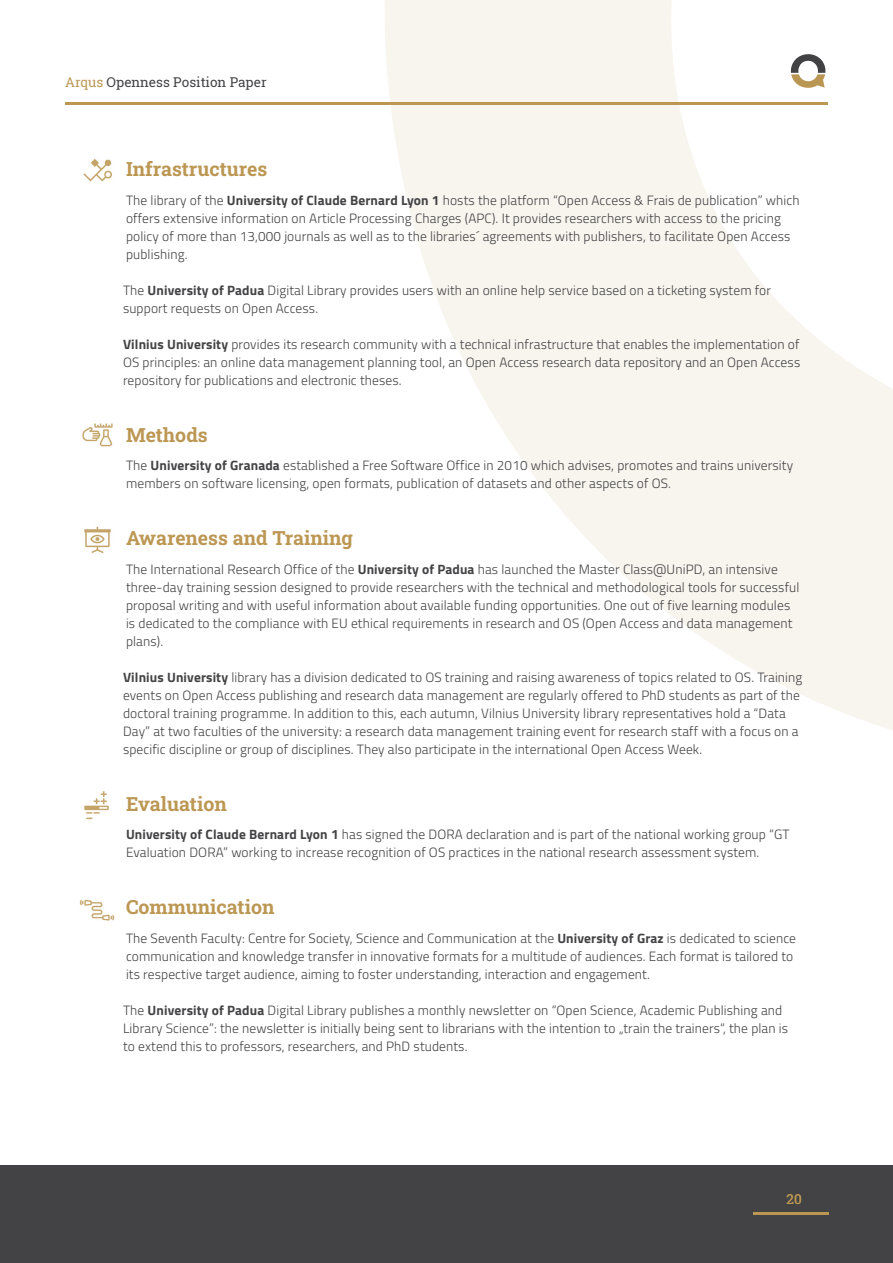
<style>
.page{position:relative;width:893px;height:1263px;background:#fff}
.page>*{position:absolute;margin:0;border:0;box-sizing:border-box;transform-origin:0 0}
.t1{font:700 19.5px "Roboto Slab";color:#bc9753}
.t2{font:300 13.5px/18px "Titillium";letter-spacing:.01em;color:#434345}
.t3{font:13.5px "Roboto Slab";color:#424245}
.t4{font:13.5px "Roboto Slab";color:#bc9753}
.s1{color:#bc9753}
.s2{font-weight:700}
</style>
<div class="page">
<div style="left:0;top:1165px;width:893px;height:98px;background:#434345"></div>
<hr style="left:65px;top:102px;width:763px;height:3px;background:#bc9753">
<hr style="left:753px;top:1212px;width:76px;height:3px;background:#bc9753">
<svg style="left:385px;top:0;width:508px;height:730px;fill:#f8f4ee"></svg>
<img style="left:83px;top:159px;width:29px;height:23px">
<img style="left:84px;top:526px;width:27px;height:28px">
<img style="left:82px;top:423px;width:31px;height:24px">
<img style="left:84px;top:791px;width:25px;height:29px">
<img style="left:79px;top:899px;width:36px;height:22px">
<p class="t3" style="left:65px;top:73px;width:203px"><span class="s1">Arqus</span> Openness Position Paper</p>
<h1 class="t1" style="left:126px;top:156px;width:143px">Infrastructures</h1>
<p class="t2" style="left:126px;top:190px;width:675px">The library of the <span class="s2">University of Claude Bernard Lyon 1</span> hosts the platform “Open Access &amp; Frais de publication” which offers extensive information on Article Processing Charges (APC). It provides researchers with access to the pricing policy of more than 13,000 journals as well as to the libraries´ agreements with publishers, to facilitate Open Access publishing.</p>
<p class="t2" style="left:123px;top:280px;width:650px">The <span class="s2">University of Padua</span> Digital Library provides users with an online help service based on a ticketing system for support requests on Open Access.</p>
<p class="t2" style="left:123px;top:334px;width:679px;text-align:justify"><span class="s2">Vilnius University</span> provides its research community with a technical infrastructure that enables the implementation of OS principles: an online data management planning tool, an Open Access research data repository and an Open Access repository for publications and electronic theses.</p>
<h1 class="t1" style="left:126px;top:421px;width:83px">Methods</h1>
<p class="t2" style="left:126px;top:456px;width:669px">The <span class="s2">University of Granada</span> established a Free Software Office in 2010 which advises, promotes and trains university members on software licensing, open formats, publication of datasets and other aspects of OS.</p>
<h1 class="t1" style="left:126px;top:525px;width:228px">Awareness and Training</h1>
<p class="t2" style="left:126px;top:559px;width:675px">The International Research Office of the <span class="s2">University of Padua</span> has launched the Master Class@UniPD, an intensive three-day training session designed to provide researchers with the technical and methodological tools for successful proposal writing and with useful information about available funding opportunities. One out of five learning modules is dedicated to the compliance with EU ethical requirements in research and OS (Open Access and data management plans).</p>
<p class="t2" style="left:123px;top:667px;width:681px"><span class="s2">Vilnius University</span> library has a division dedicated to OS training and raising awareness of topics related to OS. Training events on Open Access publishing and research data management are regularly offered to PhD students as part of the doctoral training programme. In addition to this, each autumn, Vilnius University library representatives hold a “Data Day” at two faculties of the university: a research data management training event for research staff with a focus on a specific discipline or group of disciplines. They also participate in the international Open Access Week.</p>
<h1 class="t1" style="left:126px;top:790px;width:102px">Evaluation</h1>
<p class="t2" style="left:126px;top:825px;width:665px"><span class="s2">University of Claude Bernard Lyon 1</span> has signed the DORA declaration and is part of the national working group “GT<br>Evaluation DORA” working to increase recognition of OS practices in the national research assessment system.</p>
<h1 class="t1" style="left:126px;top:894px;width:150px">Communication</h1>
<p class="t2" style="left:126px;top:928px;width:672px">The Seventh Faculty: Centre for Society, Science and Communication at the <span class="s2">University of Graz</span> is dedicated to science communication and knowledge transfer in innovative formats for a multitude of audiences. Each format is tailored to its respective target audience, aiming to foster understanding, interaction and engagement.</p>
<p class="t2" style="left:123px;top:1000px;width:667px">The <span class="s2">University of Padua</span> Digital Library publishes a monthly newsletter on “Open Science, Academic Publishing and<br>Library Science”: the newsletter is initially being sent to librarians with the intention to „train the trainers“, the plan is to extend this to professors, researchers, and PhD students.</p>
<p class="t4" style="left:787px;top:1189px;width:17px">20</p>
</div>
